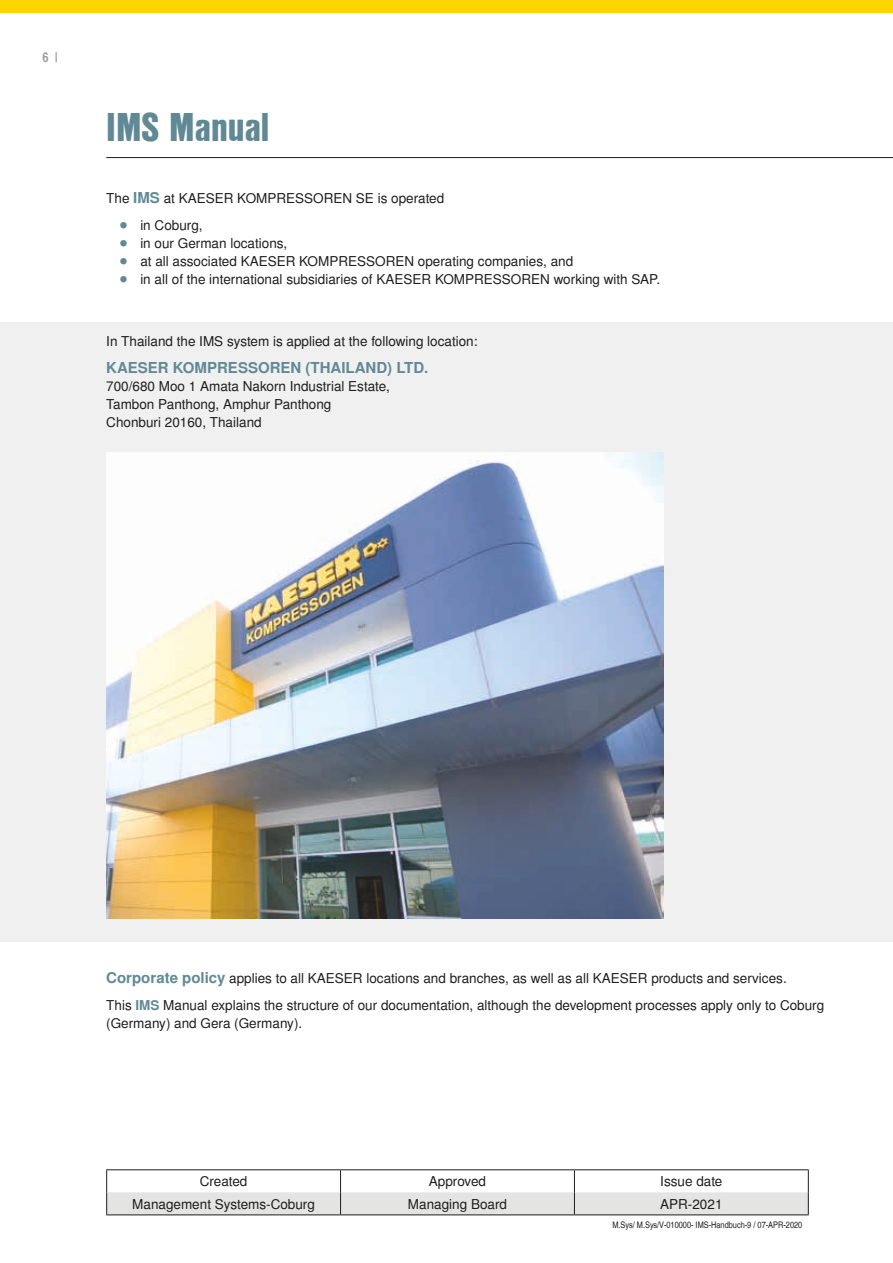
<style>
.page{position:relative;width:893px;height:1263px;background:#fff}
.page>*{position:absolute;margin:0;border:0;box-sizing:border-box;transform-origin:0 0}
.t1{font:39px "Nimbus San L Bla Con";color:#618995}
.t2{font:700 15px "Nimbus San L";color:#618995}
.t3{font:13.5px/18px "Nimbus San L";color:#1d1d1b}
.t4{font:13.5px "Nimbus San L Bol Con";color:#9d9d9d}
.t5{font:9px "Nimbus San L Reg Con";color:#1d1d1b}
.s1{font-weight:700;font-size:15px;color:#618995}
.s2{font-size:25.5px;color:#618995}
.s3{font-weight:700;color:#618995}
</style>
<div class="page">
<div style="left:0;top:322px;width:893px;height:619px;background:#f0f0f1"></div>
<div style="left:0;top:0;width:893px;height:13px;background:#ffd500"></div>
<hr style="left:106px;top:157px;width:787px;height:1px;background:#1d1d1b">
<hr style="left:106px;top:1169px;width:235px;height:1px;background:#1d1d1b">
<hr style="left:341px;top:1169px;width:233px;height:1px;background:#1d1d1b">
<hr style="left:574px;top:1169px;width:235px;height:1px;background:#1d1d1b">
<svg style="left:106px;top:1170px;width:703px;height:44px"></svg>
<hr style="left:106px;top:1214px;width:235px;height:1px;background:#1d1d1b">
<hr style="left:341px;top:1214px;width:233px;height:1px;background:#1d1d1b">
<hr style="left:574px;top:1214px;width:235px;height:1px;background:#1d1d1b">
<img style="left:106px;top:453px;width:558px;height:465px">
<p class="t4" style="left:43px;top:48px;width:17px">6 |</p>
<h1 class="t1" style="left:106px;top:98px;width:165px">IMS Manual</h1>
<p class="t3" style="left:106px;top:190px;width:339px">The <span class="s1">IMS</span> at KAESER KOMPRESSOREN SE is operated</p>
<p class="t3" style="left:119px;top:216px;width:85px"><span class="s2">•</span> in Coburg,</p>
<p class="t3" style="left:119px;top:234px;width:170px"><span class="s2">•</span> in our German locations,</p>
<p class="t3" style="left:119px;top:252px;width:456px"><span class="s2">•</span> at all associated KAESER KOMPRESSOREN operating companies, and</p>
<p class="t3" style="left:119px;top:270px;width:543px"><span class="s2">•</span> in all of the international subsidiaries of KAESER KOMPRESSOREN working with SAP.</p>
<p class="t3" style="left:106px;top:333px;width:373px">In Thailand the IMS system is applied at the following location:</p>
<p class="t2" style="left:106px;top:358px;width:324px">KAESER KOMPRESSOREN (THAILAND) LTD.</p>
<p class="t3" style="left:106px;top:377px;width:285px">700/680 Moo 1 Amata Nakorn Industrial Estate,<br>Tambon Panthong, Amphur Panthong<br>Chonburi 20160, Thailand</p>
<p class="t3" style="left:106px;top:965px;width:719px;line-height:26.5px"><span class="s1">Corporate policy</span> applies to all KAESER locations and branches, as well as all KAESER products and services.<br>This <span class="s3">IMS</span> Manual explains the structure of our documentation, although the development processes apply only to Coburg</p>
<p class="t3" style="left:106px;top:1014px;width:197px">(Germany) and Gera (Germany).</p>
<p class="t3" style="left:200px;top:1173px;width:49px">Created</p>
<p class="t3" style="left:429px;top:1173px;width:59px">Approved</p>
<p class="t3" style="left:660px;top:1173px;width:64px">Issue date</p>
<p class="t3" style="left:132px;top:1195px;width:184px">Management Systems-Coburg</p>
<p class="t3" style="left:408px;top:1195px;width:101px">Managing Board</p>
<p class="t3" style="left:660px;top:1195px;width:64px">APR-2021</p>
<p class="t5" style="left:612px;top:1219px;width:191px">M.Sys/ M.Sys/V-010000- IMS-Handbuch-9 / 07-APR-2020</p>
</div>
